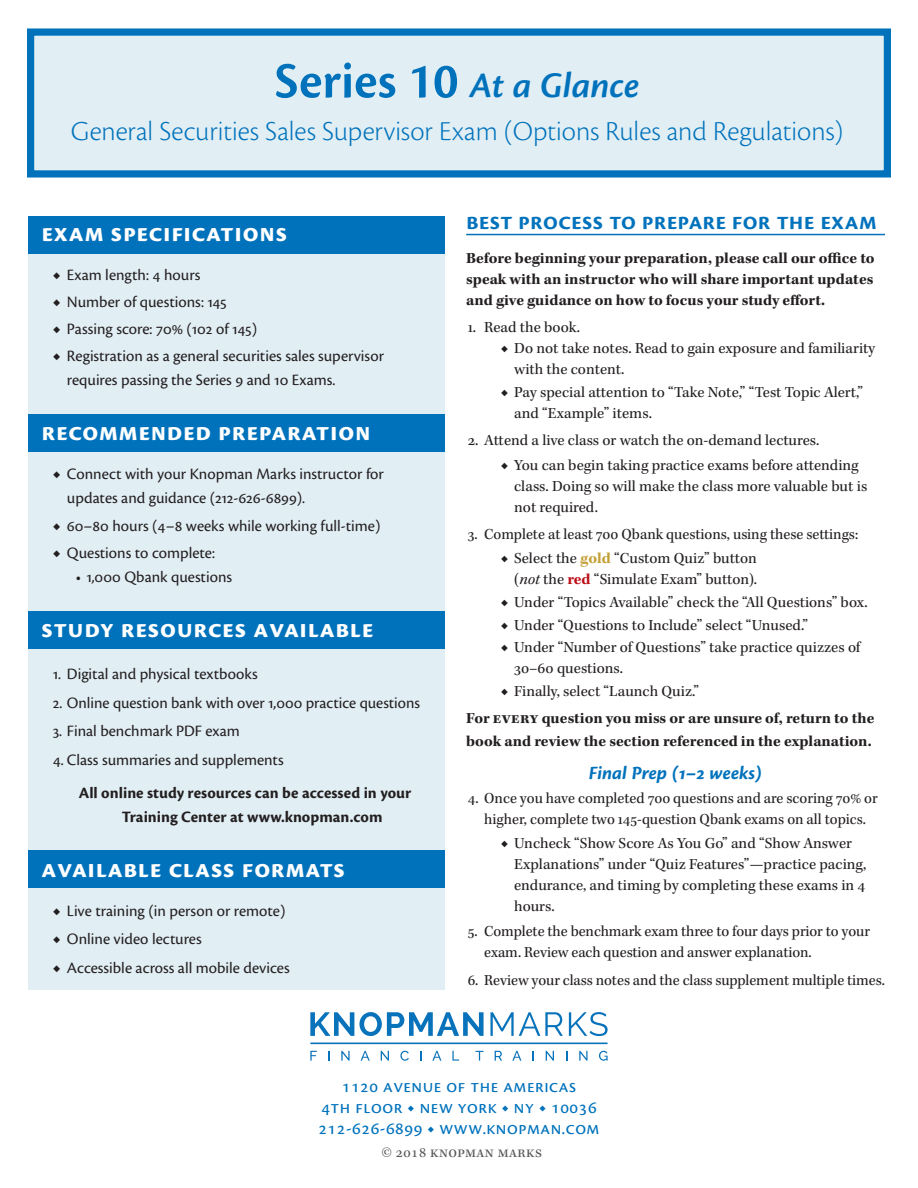
<style>
.page{position:relative;width:918px;height:1188px;background:#fff}
.page>*{position:absolute;margin:0;border:0;box-sizing:border-box;transform-origin:0 0}
.t1{font:italic 600 37.5px "Cronos Pro";color:#0072bc}
.t2{font:300 28.5px "Cronos Pro";color:#0072bc}
.t3{font:700 27px "Cronos Pro";letter-spacing:.03em;color:#fff}
.t4{font:600 25.5px "Cronos Pro";letter-spacing:.01em;color:#0072bc}
.t5{font:italic 700 19.5px "Cronos Pro";color:#0072bc}
.t6{font:18.9px/20.7px "Cronos Pro";letter-spacing:.03em;color:#0072bc;text-align:center}
.t7{font:16.5px/24px "Cronos Pro";color:#231f20}
.t8{font:700 16.5px/24px "Cronos Pro";letter-spacing:.015em;color:#231f20}
.t9{font:15.75px/21.1px "Kepler Std";color:#231f20}
.t10{font:700 15.75px/21px "Kepler Std";color:#231f20;text-align:justify}
.t11{font:15px "Kepler Std";letter-spacing:.03em;color:#57585a}
.s1{font-style:normal;font-size:52.5px}
.s2{font-family:"Kepler Std"}
.s3{font-weight:700;color:#c2a036}
.s4{font-style:italic}
.s5{font-weight:700;color:#bd1018}
.s6{font-family:"Arno Pro"}
</style>
<div class="page">
<svg style="left:27px;top:28px;width:864px;height:150px;background:#c4deec"></svg>
<div style="left:28px;top:216px;width:417px;height:774px;background:#e1eef4"></div>
<div style="left:28px;top:216px;width:417px;height:37px;background:#0072bc"></div>
<div style="left:28px;top:414px;width:417px;height:37px;background:#0072bc"></div>
<div style="left:28px;top:851px;width:417px;height:37px;background:#0072bc"></div>
<div style="left:28px;top:611px;width:417px;height:38px;background:#0072bc"></div>
<hr style="left:466px;top:234px;width:419px;height:1px;background:#0072bc">
<svg style="left:310px;top:1043px;width:298px;height:1px"></svg>
<svg style="left:310px;top:1051px;width:7px;height:10px"></svg>
<svg style="left:310px;top:1012px;width:174px;height:24px"></svg>
<svg style="left:569px;top:1012px;width:39px;height:24px"></svg>
<svg style="left:490px;top:1012px;width:73px;height:24px"></svg>
<svg style="left:546px;top:1051px;width:8px;height:10px"></svg>
<svg style="left:381px;top:1051px;width:8px;height:10px"></svg>
<svg style="left:579px;top:1051px;width:9px;height:10px"></svg>
<svg style="left:341px;top:1051px;width:9px;height:10px"></svg>
<svg style="left:495px;top:1051px;width:7px;height:10px"></svg>
<svg style="left:599px;top:1050px;width:9px;height:11px"></svg>
<svg style="left:432px;top:1051px;width:9px;height:10px"></svg>
<svg style="left:361px;top:1051px;width:9px;height:10px"></svg>
<svg style="left:512px;top:1051px;width:9px;height:10px"></svg>
<svg style="left:400px;top:1050px;width:9px;height:11px"></svg>
<svg style="left:476px;top:1051px;width:7px;height:10px"></svg>
<svg style="left:452px;top:1051px;width:7px;height:10px"></svg>
<svg style="left:532px;top:1051px;width:2px;height:10px"></svg>
<h1 class="t1" style="left:275px;top:64px;width:366px"><span class="s1">Series 10</span> At a Glance</h1>
<h2 class="t2" style="left:71px;top:115px;width:774px">General Securities Sales Supervisor Exam (Options Rules and Regulations)</h2>
<h3 class="t3" style="left:41px;top:217px;width:247px">Exam Specifications</h3>
<p class="t7" style="left:53px;top:263px;width:149px"><span class="s2">◆</span> Exam length: 4 hours</p>
<p class="t7" style="left:53px;top:290px;width:176px"><span class="s2">◆</span> Number of questions: 145</p>
<p class="t7" style="left:53px;top:317px;width:206px"><span class="s2">◆</span> Passing score: 70% (102 of 145)</p>
<p class="t7" style="left:67px;top:344px;width:319px;text-indent:-14px"><span class="s2">◆</span> Registration as a general securities sales supervisor requires passing the Series 9 and 10 Exams.</p>
<h3 class="t3" style="left:41px;top:416px;width:331px">Recommended Preparation</h3>
<p class="t7" style="left:67px;top:462px;width:319px;text-indent:-14px"><span class="s2">◆</span> Connect with your Knopman Marks instructor for updates and guidance (212-626-6899).</p>
<p class="t7" style="left:53px;top:514px;width:329px"><span class="s2">◆</span> 60–80 hours (4–8 weeks while working full-time)</p>
<p class="t7" style="left:53px;top:541px;width:164px"><span class="s2">◆</span> Questions to complete:</p>
<p class="t7" style="left:76px;top:565px;width:158px"><span class="s2">•</span> 1,000 Qbank questions</p>
<h3 class="t3" style="left:41px;top:613px;width:334px">Study Resources Available</h3>
<p class="t7" style="left:53px;top:662px;width:207px">1. Digital and physical textbooks</p>
<p class="t7" style="left:53px;top:691px;width:369px">2. Online question bank with over 1,000 practice questions</p>
<p class="t7" style="left:53px;top:719px;width:189px">3. Final benchmark PDF exam</p>
<p class="t7" style="left:53px;top:748px;width:233px">4. Class summaries and supplements</p>
<p class="t8" style="left:122px;top:781px;width:291px;text-indent:-43px">All online study resources can be accessed in your<br>Training Center at www.knopman.com</p>
<h3 class="t3" style="left:41px;top:853px;width:305px">Available Class Formats</h3>
<p class="t7" style="left:53px;top:899px;width:234px"><span class="s2">◆</span> Live training (in person or remote)</p>
<p class="t7" style="left:53px;top:927px;width:151px"><span class="s2">◆</span> Online video lectures</p>
<p class="t7" style="left:53px;top:956px;width:239px"><span class="s2">◆</span> Accessible across all mobile devices</p>
<h3 class="t4" style="left:466px;top:207px;width:412px">Best Process to Prepare for the Exam</h3>
<p class="t10" style="left:466px;top:248px;width:410px">Before beginning your preparation, please call our office to speak with an instructor who will share important updates and give guidance on how to focus your study effort.</p>
<p class="t9" style="left:468px;top:317px;width:114px">1. Read the book.</p>
<p class="t9" style="left:514px;top:338px;width:363px;text-indent:-13px">◆ Do not take notes. Read to gain exposure and familiarity with the content.</p>
<p class="t9" style="left:514px;top:382px;width:350px;text-indent:-13px">◆ Pay special attention to “Take Note,” “Test Topic Alert,” and “Example” items.</p>
<p class="t9" style="left:468px;top:431px;width:353px">2. Attend a live class or watch the on-demand lectures.</p>
<p class="t9" style="left:514px;top:455px;width:355px;text-indent:-13px">◆ You can begin taking practice exams before attending class. Doing so will make the class more valuable but is not required.</p>
<p class="t9" style="left:468px;top:524px;width:392px">3. Complete at least 700 Qbank questions, using these settings:</p>
<p class="t9" style="left:501px;top:548px;width:258px;text-align:right">◆ Select the <span class="s3">gold</span> “Custom Quiz” button (<span class="s4">not</span> the <span class="s5">red</span> “Simulate Exam” button).</p>
<p class="t9" style="left:501px;top:592px;width:368px">◆ Under “Topics Available” check the “All Questions” box.</p>
<p class="t9" style="left:501px;top:615px;width:309px">◆ Under “Questions to Include” select “Unused.”</p>
<p class="t9" style="left:514px;top:637px;width:348px;text-indent:-13px">◆ Under “Number of Questions” take practice quizzes of<br>30–60 questions.</p>
<p class="t9" style="left:501px;top:681px;width:200px">◆ Finally, select “Launch Quiz.”</p>
<p class="t10" style="left:466px;top:708px;width:410px;line-height:22.6px">For EVERY question you miss or are unsure of, return to the book and review the section referenced in the explanation.</p>
<p class="t5" style="left:589px;top:761px;width:175px">Final Prep (1–2 weeks)</p>
<p class="t9" style="left:468px;top:788px;width:412px;text-align:center">4. Once you have completed 700 questions and are scoring 70% or higher, complete two 145-question Qbank exams on all topics.</p>
<p class="t9" style="left:514px;top:833px;width:354px;text-indent:-13px">◆ Uncheck “Show Score As You Go” and “Show Answer Explanations” under “Quiz Features”—practice pacing, endurance, and timing by completing these exams in 4 hours.</p>
<p class="t9" style="left:484px;top:921px;width:387px;text-indent:-16px">5. Complete the benchmark exam three to four days prior to your exam. Review each question and answer explanation.</p>
<p class="t9" style="left:468px;top:970px;width:419px">6. Review your class notes and the class supplement multiple times.</p>
<p class="t6" style="left:318px;top:1076px;width:283px">1120 AVENUE OF THE AMERICAS<br>4TH FLOOR <span class="s6">◆</span> NEW YORK <span class="s6">◆</span> NY <span class="s6">◆</span> 10036<br>212-626-6899 <span class="s6">◆</span> WWW.KNOPMAN.COM</p>
<p class="t11" style="left:381px;top:1144px;width:162px">© 2018 Knopman Marks</p>
</div>
